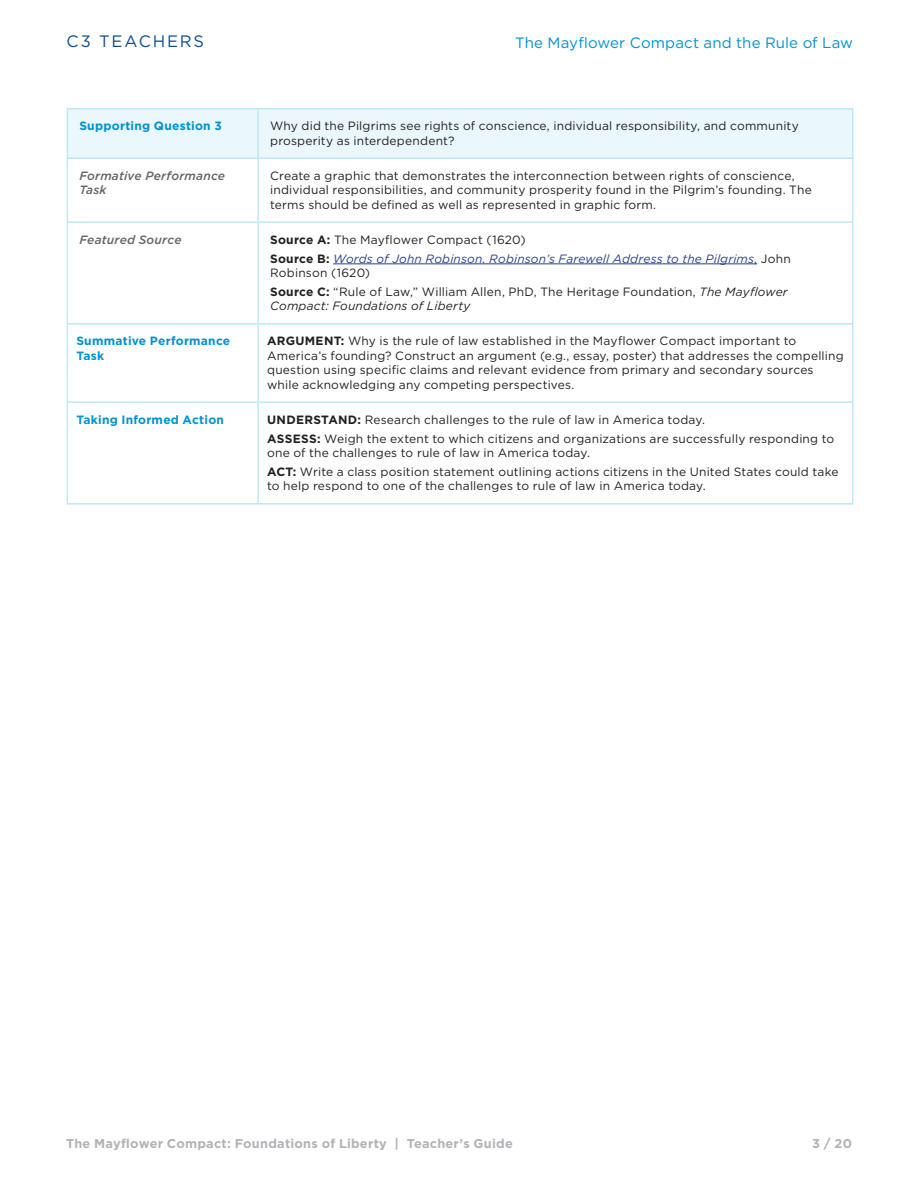
<style>
.page{position:relative;width:918px;height:1188px;background:#fff}
.page>*{position:absolute;margin:0;border:0;box-sizing:border-box;transform-origin:0 0}
.t1{font:16.5px "Gotham";letter-spacing:.105em;color:#0b4c8c}
.t2{font:15px "Gotham";letter-spacing:.01em;color:#0092d1}
.t3{font:700 12.75px "Gotham";letter-spacing:.02em;color:#b2b3b7}
.Table_Text{font:12px/14.4px "Gotham";letter-spacing:.015em;color:#231f20}
.Table_Text-2{font:italic 12px/14.4px "Gotham";letter-spacing:.01em;color:#253f8e}
.Table_Header{font:700 12px/14.4px "Gotham";letter-spacing:.02em;color:#0092d1}
.Table_Text-3{font:italic 500 12px/14.4px "Gotham";letter-spacing:.015em;color:#626468}
.s1{font-weight:700}
.s2{font-weight:700;font-style:normal;color:#231f20}
.s3{font-style:normal}
.s4{font-style:normal;color:#231f20}
.s5{font-style:italic}
</style>
<div class="page">
<div style="left:68px;top:110px;width:784px;height:47px;background:#eaf7fc"></div>
<hr style="left:257px;top:325px;width:2px;height:76px;background:#bee7f7">
<hr style="left:257px;top:403px;width:2px;height:100px;background:#bee7f7">
<hr style="left:257px;top:109px;width:2px;height:48px;background:#bee7f7">
<hr style="left:257px;top:159px;width:2px;height:62px;background:#bee7f7">
<hr style="left:257px;top:223px;width:2px;height:100px;background:#bee7f7">
<hr style="left:67px;top:108px;width:191px;height:2px;background:#bee7f7">
<hr style="left:67px;top:109px;width:1px;height:48px;background:#bee7f7">
<hr style="left:258px;top:108px;width:596px;height:2px;background:#bee7f7">
<hr style="left:852px;top:109px;width:2px;height:48px;background:#bee7f7">
<hr style="left:67px;top:157px;width:191px;height:2px;background:#bee7f7">
<hr style="left:67px;top:159px;width:1px;height:62px;background:#bee7f7">
<hr style="left:258px;top:157px;width:596px;height:2px;background:#bee7f7">
<hr style="left:852px;top:159px;width:2px;height:62px;background:#bee7f7">
<hr style="left:67px;top:221px;width:191px;height:2px;background:#bee7f7">
<hr style="left:67px;top:223px;width:1px;height:100px;background:#bee7f7">
<hr style="left:258px;top:221px;width:596px;height:2px;background:#bee7f7">
<hr style="left:852px;top:223px;width:2px;height:100px;background:#bee7f7">
<hr style="left:67px;top:323px;width:191px;height:2px;background:#bee7f7">
<hr style="left:67px;top:325px;width:1px;height:76px;background:#bee7f7">
<hr style="left:258px;top:323px;width:596px;height:2px;background:#bee7f7">
<hr style="left:852px;top:325px;width:2px;height:76px;background:#bee7f7">
<hr style="left:67px;top:401px;width:191px;height:2px;background:#bee7f7">
<hr style="left:67px;top:403px;width:1px;height:100px;background:#bee7f7">
<hr style="left:258px;top:401px;width:596px;height:2px;background:#bee7f7">
<hr style="left:852px;top:403px;width:2px;height:100px;background:#bee7f7">
<hr style="left:67px;top:503px;width:191px;height:2px;background:#bee7f7">
<hr style="left:258px;top:503px;width:596px;height:2px;background:#bee7f7">
<hr style="left:333px;top:264px;width:424px;height:1px;background:#253f8e">
<h1 class="t1" style="left:67px;top:31px;width:139px">C3 TEACHERS</h1>
<p class="t2" style="left:515px;top:33px;width:340px">The Mayflower Compact and the Rule of Law</p>
<p class="Table_Header" style="left:79px;top:119px;width:144px">Supporting Question 3</p>
<p class="Table_Text" style="left:270px;top:119px;width:530px">Why did the Pilgrims see rights of conscience, individual responsibility, and community prosperity as interdependent?</p>
<p class="Table_Text-3" style="left:79px;top:168px;width:147px">Formative Performance<br>Task</p>
<p class="Table_Text" style="left:270px;top:168px;width:543px">Create a graphic that demonstrates the interconnection between rights of conscience, individual responsibilities, and community prosperity found in the Pilgrim’s founding. The terms should be defined as well as represented in graphic form.</p>
<p class="Table_Text-3" style="left:79px;top:232px;width:104px">Featured Source</p>
<p class="Table_Text" style="left:270px;top:232px;width:257px"><span class="s1">Source A:</span> The Mayflower Compact (1620)</p>
<p class="Table_Text-2" style="left:270px;top:251px;width:522px"><span class="s2">Source B:</span> Words of John Robinson. Robinson’s Farewell Address to the Pilgrims<span class="s3">,</span> <span class="s4">John<br>Robinson (1620)</span></p>
<p class="Table_Text" style="left:270px;top:284px;width:519px"><span class="s1">Source C:</span> “Rule of Law,” William Allen, PhD, The Heritage Foundation, <span class="s5">The Mayflower<br>Compact: Foundations of Liberty</span></p>
<p class="Table_Header" style="left:76px;top:334px;width:155px">Summative Performance<br>Task</p>
<p class="Table_Text" style="left:267px;top:334px;width:578px"><span class="s1">ARGUMENT:</span> Why is the rule of law established in the Mayflower Compact important to America’s founding? Construct an argument (e.g., essay, poster) that addresses the compelling question using specific claims and relevant evidence from primary and secondary sources while acknowledging any competing perspectives.</p>
<p class="Table_Header" style="left:76px;top:412px;width:149px">Taking Informed Action</p>
<p class="Table_Text" style="left:267px;top:412px;width:439px"><span class="s1">UNDERSTAND:</span> Research challenges to the rule of law in America today.</p>
<p class="Table_Text" style="left:267px;top:431px;width:569px"><span class="s1">ASSESS:</span> Weigh the extent to which citizens and organizations are successfully responding to one of the challenges to rule of law in America today.</p>
<p class="Table_Text" style="left:267px;top:464px;width:573px"><span class="s1">ACT:</span> Write a class position statement outlining actions citizens in the United States could take to help respond to one of the challenges to rule of law in America today.</p>
<p class="t3" style="left:66px;top:1135px;width:448px">The Mayflower Compact: Foundations of Liberty | Teacher’s Guide</p>
<p class="t3" style="left:812px;top:1135px;width:41px">3 / 20</p>
</div>
